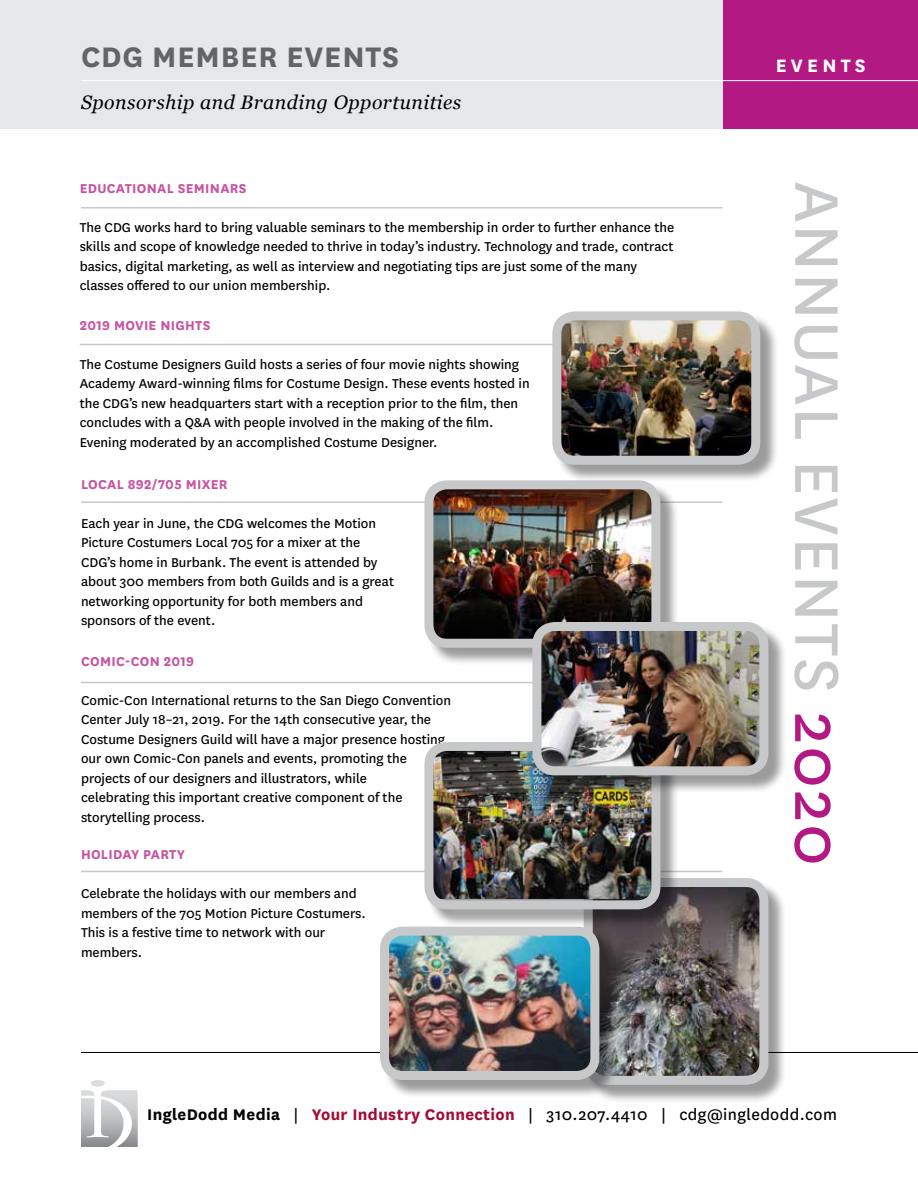
<style>
.page{position:relative;width:918px;height:1188px;background:#fff}
.page>*{position:absolute;margin:0;border:0;box-sizing:border-box;transform-origin:0 0}
.t1{font:72px "National";letter-spacing:.025em;color:#c7c8ca}
.t2{font:700 33px "National";letter-spacing:.025em;color:#636466}
.t3{font:700 21px "National";letter-spacing:.2em;color:#fff}
.t4{font:italic 19.5px "Georgia";letter-spacing:.025em;color:#000}
.t5{font:18px "National";letter-spacing:.02em;color:#000}
.t6{font:15px/19.5px "National";color:#000}
.t7{font:700 15px "National";letter-spacing:.02em;color:#c653a2}
.s1{color:#b31983}
.s2{font-weight:700}
.s3{font-weight:700;color:#a30b35}
</style>
<div class="page">
<hr style="left:81px;top:501px;width:641px;height:2px;background:#c7c8ca">
<hr style="left:81px;top:207px;width:641px;height:1px;background:#c7c8ca">
<div style="left:0;top:0;width:918px;height:129px;background:#e6e7e8"></div>
<div style="left:724px;top:0;width:194px;height:129px;background:#b31983"></div>
<hr style="left:81px;top:80px;width:837px;height:1px;background:#fff">
<hr style="left:81px;top:1052px;width:837px;height:1px;background:#000">
<svg style="left:81px;top:1080px;width:57px;height:67px"></svg>
<hr style="left:81px;top:871px;width:641px;height:1px;background:#c7c8ca">
<div style="left:427px;top:483px;width:252px;height:183px;background:#000;opacity:.4"></div>
<img style="left:434px;top:485px;width:222px;height:153px">
<div style="left:424px;top:480px;width:236px;height:168px;border:9px solid #c7c8ca;border-radius:18px"></div>
<hr style="left:81px;top:682px;width:641px;height:1px;background:#c7c8ca">
<div style="left:586px;top:880px;width:201px;height:223px;background:#000;opacity:.4"></div>
<img style="left:594px;top:883px;width:170px;height:197px">
<div style="left:584px;top:878px;width:184px;height:207px;border:9px solid #c7c8ca;border-radius:18px"></div>
<div style="left:382px;top:929px;width:236px;height:169px;background:#000;opacity:.4"></div>
<img style="left:390px;top:932px;width:205px;height:144px">
<div style="left:380px;top:927px;width:219px;height:153px;border:9px solid #c7c8ca;border-radius:18px"></div>
<hr style="left:80px;top:344px;width:641px;height:1px;background:#c7c8ca">
<div style="left:555px;top:314px;width:224px;height:169px;background:#000;opacity:.4"></div>
<img style="left:562px;top:316px;width:194px;height:144px">
<div style="left:552px;top:311px;width:208px;height:154px;border:9px solid #c7c8ca;border-radius:18px"></div>
<div style="left:427px;top:744px;width:252px;height:184px;background:#000;opacity:.4"></div>
<img style="left:429px;top:746px;width:221px;height:153px">
<div style="left:424px;top:742px;width:236px;height:167px;border:9px solid #c7c8ca;border-radius:18px"></div>
<div style="left:535px;top:624px;width:252px;height:170px;background:#000;opacity:.4"></div>
<img style="left:537px;top:626px;width:227px;height:145px">
<div style="left:532px;top:622px;width:236px;height:153px;border:9px solid #c7c8ca;border-radius:18px"></div>
<h2 class="t2" style="left:81px;top:33px;width:320px">CDG MEMBER EVENTS</h2>
<h3 class="t4" style="left:81px;top:88px;width:382px">Sponsorship and Branding Opportunities</h3>
<p class="t7" style="left:80px;top:178px;width:168px">EDUCATIONAL SEMINARS</p>
<p class="t6" style="left:80px;top:217px;width:596px">The CDG works hard to bring valuable seminars to the membership in order to further enhance the skills and scope of knowledge needed to thrive in today’s industry. Technology and trade, contract basics, digital marketing, as well as interview and negotiating tips are just some of the many classes offered to our union membership.</p>
<p class="t7" style="left:80px;top:315px;width:132px">2019 MOVIE NIGHTS</p>
<p class="t6" style="left:80px;top:354px;width:452px">The Costume Designers Guild hosts a series of four movie nights showing Academy Award-winning films for Costume Design. These events hosted in the CDG’s new headquarters start with a reception prior to the film, then concludes with a Q&amp;A with people involved in the making of the film.<br>Evening moderated by an accomplished Costume Designer.</p>
<p class="t7" style="left:81px;top:473px;width:148px">LOCAL 892/705 MIXER</p>
<p class="t6" style="left:81px;top:512px;width:315px">Each year in June, the CDG welcomes the Motion Picture Costumers Local 705 for a mixer at the CDG’s home in Burbank. The event is attended by about 300 members from both Guilds and is a great networking opportunity for both members and sponsors of the event.</p>
<p class="t7" style="left:81px;top:651px;width:115px">COMIC-CON 2019</p>
<p class="t6" style="left:81px;top:690px;width:372px">Comic-Con International returns to the San Diego Convention Center July 18–21, 2019. For the 14th consecutive year, the Costume Designers Guild will have a major presence hosting our own Comic-Con panels and events, promoting the projects of our designers and illustrators, while<br>celebrating this important creative component of the storytelling process.</p>
<p class="t7" style="left:81px;top:844px;width:106px">HOLIDAY PARTY</p>
<p class="t6" style="left:81px;top:883px;width:286px">Celebrate the holidays with our members and members of the 705 Motion Picture Costumers.<br>This is a festive time to network with our members.</p>
<h3 class="t3" style="left:776px;top:51px;width:92px">EVENTS</h3>
<h1 class="t1" style="left:865px;top:182px;width:686px;rotate:90deg">ANNUAL EVENTS <span class="s1">2020</span></h1>
<p class="t5" style="left:147px;top:1103px;width:691px"><span class="s2">IngleDodd Media</span> | <span class="s3">Your Industry Connection</span> | 310.207.4410 | cdg@ingledodd.com</p>
</div>
